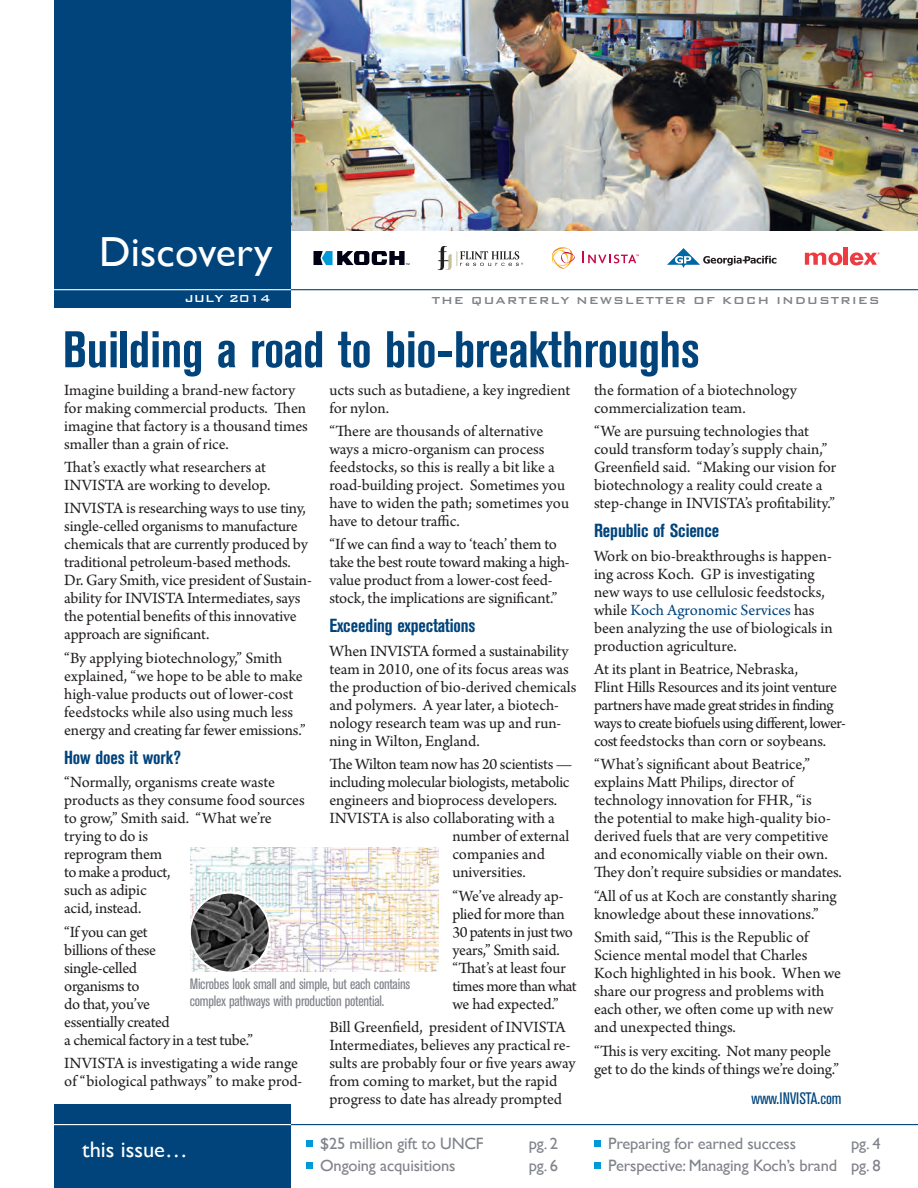
<style>
.page{position:relative;width:918px;height:1188px;background:#fff}
.page>*{position:absolute;margin:0;border:0;box-sizing:border-box;transform-origin:0 0}
.h1{font:700 51px "AC Akzidenz Cond";letter-spacing:-.005em;color:#00447b}
.t1{font:42px "Gill Sans";letter-spacing:.005em;color:#fff}
.t2{font:22.5px "Gill Sans";color:#fff}
.h3{font:700 18.75px "AC Akzidenz Cond";letter-spacing:-.005em;color:#00447b}
.p{font:16.5px/18px "Arno Pro";letter-spacing:-.005em;color:#231f20}
.p-2{font:16.5px/18px "Arno Pro";letter-spacing:-.025em;color:#231f20}
.t3{font:16.5px "Gill Sans";letter-spacing:-.01em;color:#80838a}
.web_link{font:16.5px "AC Akzidenz Cond";color:#00447b}
.caption_-_text{font:15px/16.5px "AC Akzidenz Cond";letter-spacing:-.015em;color:#80838a}
.t4{font:500 13.5px "Bank Gothic";letter-spacing:.06em;color:#80838a}
.t5{font:500 13.5px "Bank Gothic";color:#fff}
.s1{color:#00447c}
</style>
<div class="page">
<img style="left:291px;top:0;width:627px;height:230px">
<div style="left:54px;top:1104px;width:237px;height:84px;background:#00447b"></div>
<hr style="left:228px;top:289px;width:690px;height:1px;background:#00447b">
<hr style="left:228px;top:1124px;width:690px;height:1px;background:#00447b">
<div style="left:54px;top:0;width:237px;height:308px;background:#00447b"></div>
<hr style="left:39px;top:289px;width:252px;height:1px;background:#fff">
<hr style="left:46px;top:1124px;width:245px;height:1px;background:#fff">
<div style="left:594px;top:1140px;width:7px;height:7px;background:#009ad9"></div>
<div style="left:594px;top:1163px;width:7px;height:6px;background:#009ad9"></div>
<svg style="left:313px;top:251px;width:97px;height:14px"></svg>
<svg style="left:667px;top:248px;width:109px;height:20px"></svg>
<svg style="left:438px;top:246px;width:85px;height:24px"></svg>
<svg style="left:552px;top:247px;width:23px;height:22px"></svg>
<svg style="left:582px;top:252px;width:57px;height:11px"></svg>
<hr style="left:844px;top:248px;width:4px;height:17px;background:#ee3a41">
<svg style="left:805px;top:252px;width:37px;height:13px"></svg>
<svg style="left:850px;top:252px;width:30px;height:13px"></svg>
<div style="left:306px;top:1140px;width:6px;height:7px;background:#009ad9"></div>
<svg style="left:306px;top:1163px;width:6px;height:6px"></svg>
<img style="left:190px;top:848px;width:249px;height:124px">
<img style="left:190px;top:893px;width:80px;height:79px;border-radius:40px">
<div style="left:189px;top:892px;width:82px;height:81px;border:2px solid #fff;border-radius:50%"></div>
<p class="t1" style="left:99px;top:228px;width:175px">Discovery</p>
<p class="t5" style="left:185px;top:291px;width:87px">JULY 2014</p>
<p class="h1" style="left:63px;top:320px;width:639px">Building a road to bio-breakthroughs</p>
<p class="t4" style="left:432px;top:293px;width:449px">THE QUARTERLY NEWSLETTER OF KOCH INDUSTRIES</p>
<p class="p" style="left:64px;top:382px;width:245px">Imagine building a brand-new factory for making commercial products. Then imagine that factory is a thousand times smaller than a grain of rice.</p>
<p class="p" style="left:64px;top:459px;width:208px">That’s exactly what researchers at<br>INVISTA are working to develop.</p>
<p class="p" style="left:64px;top:500px;width:249px">INVISTA is researching ways to use tiny, single-celled organisms to manufacture chemicals that are currently produced by traditional petroleum-based methods.<br>Dr. Gary Smith, vice president of Sustain&shy;ability for INVISTA Intermediates, says the potential benefits of this innovative approach are significant.</p>
<p class="p" style="left:64px;top:650px;width:243px">“By applying biotechnology,” Smith explained, “we hope to be able to make high-value products out of lower-cost feedstocks while also using much less energy and creating far fewer emissions.”</p>
<p class="h3" style="left:64px;top:747px;width:118px">How does it work?</p>
<p class="p" style="left:64px;top:774px;width:242px">“Normally, organisms create waste products as they consume food sources to grow,” Smith said. “What we’re trying to do is<br>reprogram them<br>to make a product,<br>such as adipic<br>acid, instead.</p>
<p class="p" style="left:64px;top:924px;width:190px">“If you can get<br>billions of these<br>single-celled<br>organisms to<br>do that, you’ve<br>essentially created<br>a chemical factory in a test tube.”</p>
<p class="p" style="left:64px;top:1055px;width:240px">INVISTA is investigating a wide range of “biological pathways” to make prod-</p>
<p class="p" style="left:329px;top:382px;width:242px">ucts such as butadiene, a key ingredient for nylon.</p>
<p class="p" style="left:329px;top:423px;width:241px">“There are thousands of alternative ways a micro-organism can process feedstocks, so this is really a bit like a road-building project. Sometimes you have to widen the path; sometimes you have to detour traffic.</p>
<p class="p" style="left:329px;top:536px;width:242px">“If we can find a way to ‘teach’ them to take the best route toward making a high&shy;value product from a lower-cost feed&shy;stock, the implications are significant.”</p>
<p class="h3" style="left:329px;top:615px;width:148px">Exceeding expectations</p>
<p class="p" style="left:329px;top:643px;width:248px">When INVISTA formed a sustainability team in 2010, one of its focus areas was the production of bio-derived chemicals and polymers. A year later, a biotech&shy;nology research team was up and run&shy;ning in Wilton, England.</p>
<p class="p" style="left:329px;top:756px;width:245px">The Wilton team now has 20 scientists —</p>
<p class="p" style="left:329px;top:774px;width:242px">including molecular biologists, metabolic</p>
<p class="p" style="left:329px;top:792px;width:229px">engineers and bioprocess developers.</p>
<p class="p" style="left:329px;top:810px;width:227px">INVISTA is also collaborating with a</p>
<p class="p" style="left:452px;top:828px;width:118px">number of external</p>
<p class="p" style="left:452px;top:846px;width:94px">companies and</p>
<p class="p" style="left:452px;top:864px;width:75px">universities.</p>
<p class="p" style="left:452px;top:888px;width:126px">“We’ve already ap&shy;plied for more than<br>30 patents in just two years,” Smith said. “That’s at least four times more than what we had expected.”</p>
<p class="p" style="left:329px;top:1019px;width:248px">Bill Greenfield, president of INVISTA Intermediates, believes any practical re&shy;sults are probably four or five years away from coming to market, but the rapid progress to date has already prompted</p>
<p class="caption_-_text" style="left:190px;top:976px;width:222px">Microbes look small and simple, but each contains complex pathways with production potential.</p>
<p class="p" style="left:594px;top:381px;width:205px">the formation of a biotechnology commercialization team.</p>
<p class="p" style="left:594px;top:423px;width:244px">“We are pursuing technologies that could transform today’s supply chain,” Greenfield said. “Making our vision for biotechnology a reality could create a step-change in INVISTA’s profitability.”</p>
<p class="h3" style="left:594px;top:520px;width:127px">Republic of Science</p>
<p class="p" style="left:594px;top:547px;width:240px">Work on bio-breakthroughs is happen&shy;ing across Koch. GP is investigating new ways to use cellulosic feedstocks, while <span class="s1">Koch Agronomic Services</span> has been analyzing the use of biologicals in production agriculture.</p>
<p class="p-2" style="left:594px;top:661px;width:253px">At its plant in Beatrice, Nebraska,<br>Flint Hills Resources and its joint venture partners have made great strides in finding ways to create biofuels using different, lower&shy;cost feedstocks than corn or soybeans.</p>
<p class="p" style="left:594px;top:756px;width:249px">“What’s significant about Beatrice,” explains Matt Philips, director of technology innovation for FHR, “is<br>the potential to make high-quality bio&shy;derived fuels that are very competitive and economically viable on their own.<br>They don’t require subsidies or mandates.</p>
<p class="p" style="left:594px;top:888px;width:244px">“All of us at Koch are constantly sharing knowledge about these innovations.”</p>
<p class="p" style="left:594px;top:929px;width:249px">Smith said, “This is the Republic of Science mental model that Charles Koch highlighted in his book. When we share our progress and problems with each other, we often come up with new and unexpected things.</p>
<p class="p" style="left:594px;top:1042px;width:247px">“This is very exciting. Not many people get to do the kinds of things we’re doing.”</p>
<p class="web_link" style="left:751px;top:1089px;width:92px">www.INVISTA.com</p>
<p class="t2" style="left:82px;top:1136px;width:107px">this issue…</p>
<p class="t3" style="left:320px;top:1133px;width:165px">$25 million gift to UNCF</p>
<p class="t3" style="left:529px;top:1133px;width:31px">pg. 2</p>
<p class="t3" style="left:608px;top:1133px;width:189px">Preparing for earned success</p>
<p class="t3" style="left:851px;top:1133px;width:31px">pg. 4</p>
<p class="t3" style="left:320px;top:1156px;width:137px">Ongoing acquisitions</p>
<p class="t3" style="left:529px;top:1156px;width:31px">pg. 6</p>
<p class="t3" style="left:608px;top:1156px;width:274px">Perspective: Managing Koch’s brand pg. 8</p>
</div>
